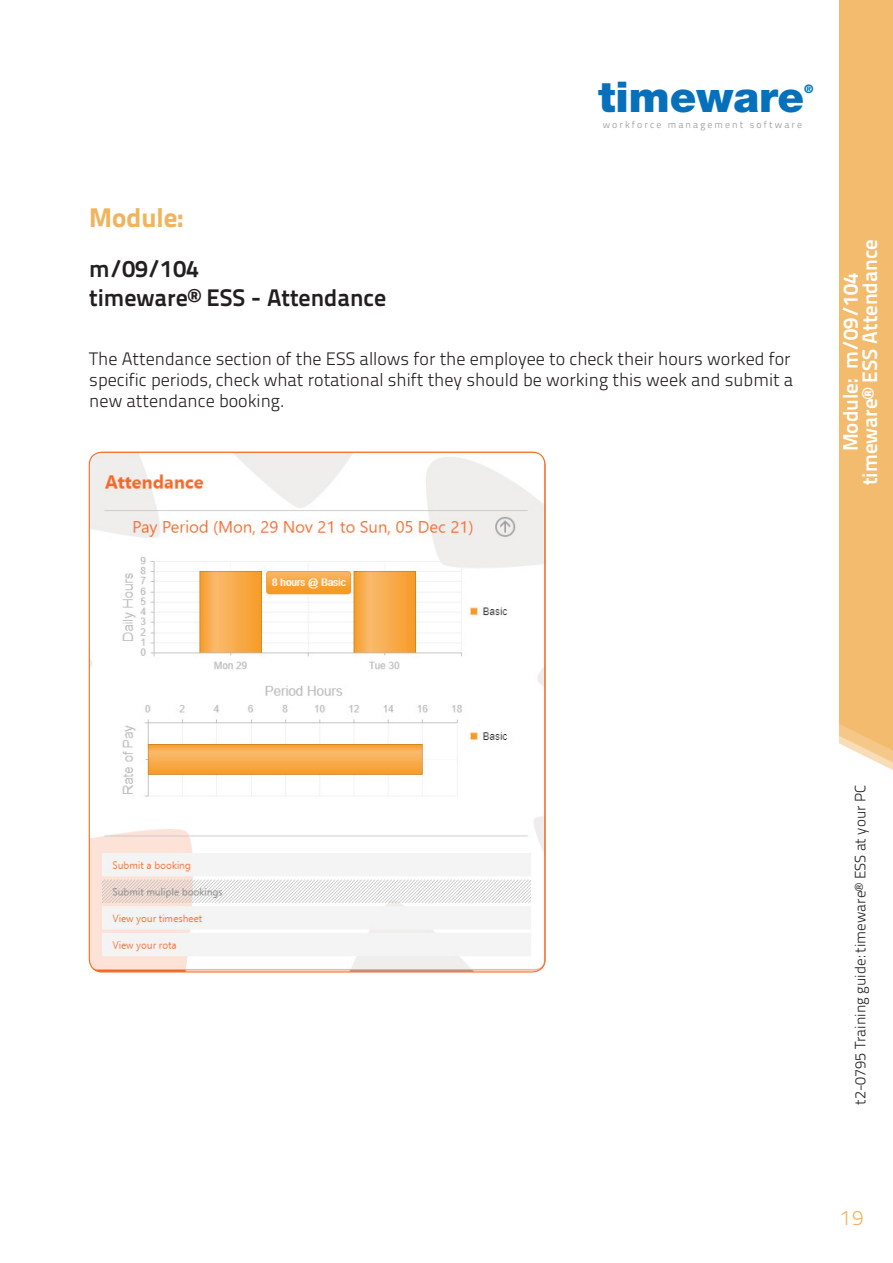
<style>
.page{position:relative;width:893px;height:1263px;background:#fff}
.page>*{position:absolute;margin:0;border:0;box-sizing:border-box;transform-origin:0 0}
.t1{font:900 42.45px "Helvetica Neue";color:#0671ba}
.t2{font:27px "Titillium Text 22 L 999 wt";color:#f0b45e}
.Module_headings{font:24px "Titillium Text 22 L 800 wt";color:#231f20}
.m_numbers{font:24px "Titillium Text 22 L 800 wt";color:#231f20}
.t3{font:21px "Titillium Text 22 L 800 wt";color:#fff}
.t4{font:21px "Titillium Text 22 L 250 wt";color:#f0b45e}
.body_12_on_14{font:18px/21px "Titillium Text 22 L 250 wt";color:#231f20}
.t5{font:15px "Titillium Text 22 L 250 wt";color:#231f20}
.t6{font:900 11.7px "Helvetica Neue";color:#0671ba}
.t7{font:9.75px "Titillium Text 22 L 250 wt";letter-spacing:.21em;color:#939598}
</style>
<div class="page">
<div style="left:839px;top:0;width:54px;height:770px;background:#f3bb6d"></div>
<img style="left:89px;top:452px;width:456px;height:520px">
<h1 class="t1" style="left:598px;top:72px;width:207px">timeware</h1>
<p class="t6" style="left:804px;top:82px;width:11px">®</p>
<p class="t7" style="left:603px;top:117px;width:201px">workforce management software</p>
<p class="t2" style="left:89px;top:196px;width:96px">Module:</p>
<p class="m_numbers" style="left:89px;top:250px;width:111px">m/09/104</p>
<p class="Module_headings" style="left:89px;top:279px;width:298px">timeware® ESS - Attendance</p>
<p class="body_12_on_14" style="left:89px;top:347px;width:705px">The Attendance section of the ESS allows for the employee to check their hours worked for specific periods, check what rotational shift they should be working this week and submit a new attendance booking.</p>
<p class="t3" style="left:854px;top:485px;width:247px;rotate:-90deg">timeware® ESS Attendance</p>
<p class="t3" style="left:834px;top:451px;width:180px;rotate:-90deg">Module: m/09/104</p>
<p class="t5" style="left:849px;top:1105px;width:321px;rotate:-90deg">t2-0795 Training guide: timeware® ESS at your PC</p>
<p class="t4" style="left:840px;top:1202px;width:25px">19</p>
</div>
